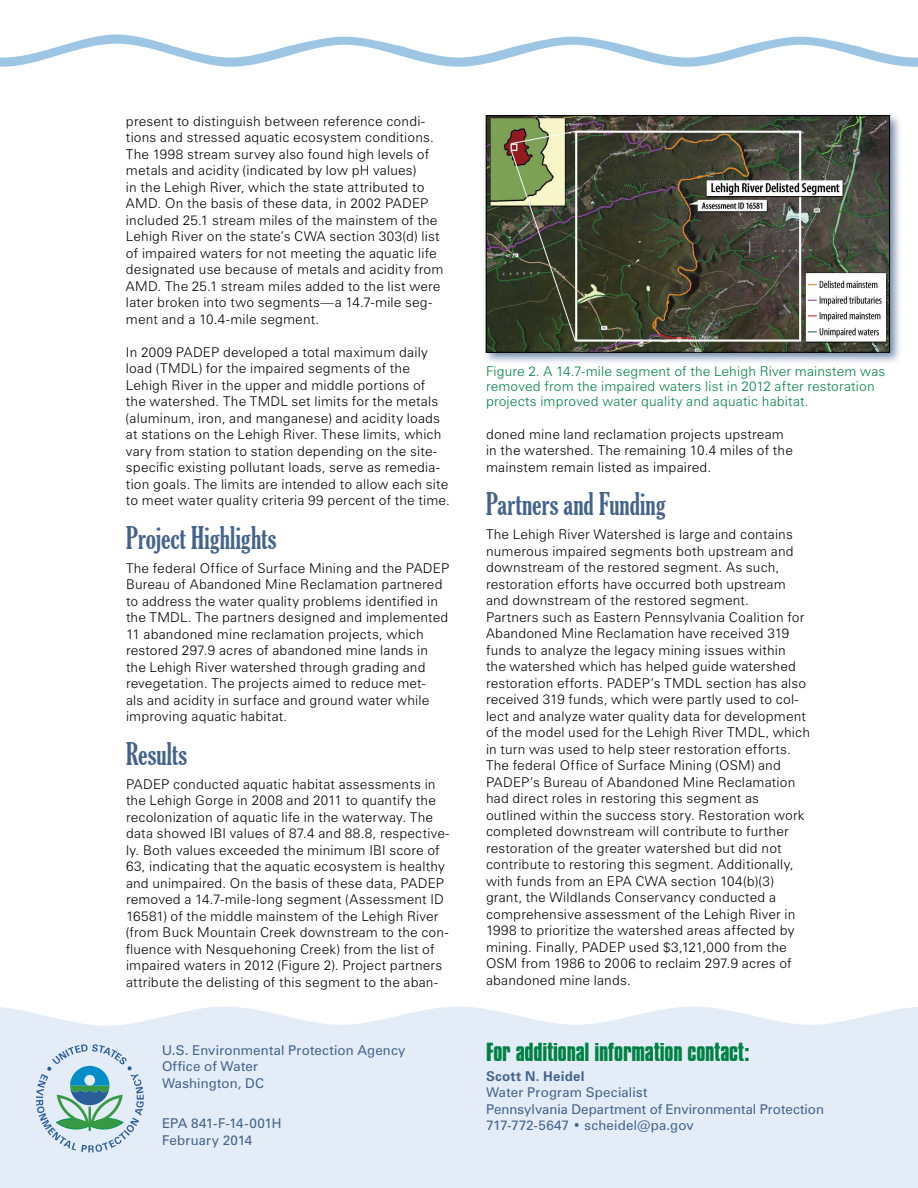
<style>
.page{position:relative;width:918px;height:1188px;background:#fff}
.page>*{position:absolute;margin:0;border:0;box-sizing:border-box;transform-origin:0 0}
.t1{font:extra-condensed 30px "Gloucester";letter-spacing:.005em;color:#43638c}
.t2{font:700 22.5px "Compacta BT";letter-spacing:-.01em;color:#008144}
.t3{font:300 13.5px/16.5px "Zurich BT";letter-spacing:.015em;color:#000}
.t4{font:13.5px/16.5px "Zurich BT";letter-spacing:.01em;color:#43638c}
.t5{font:300 13.5px/15px "Zurich BT";letter-spacing:.015em;color:#008144}
.t6{font:700 13.5px "Zurich BT";letter-spacing:.015em;color:#43638c}
</style>
<div class="page">
<svg style="left:0;top:34px;width:918px;height:33px"></svg>
<div style="left:0;top:1006px;width:918px;height:182px;background:#e4edf7"></div>
<svg style="left:36px;top:1044px;width:108px;height:108px;background:#b3d0d8"></svg>
<div style="left:482px;top:112px;width:420px;height:253px;background:#43638c;opacity:.75"></div>
<img style="left:488px;top:118px;width:400px;height:233px">
<div style="left:486px;top:116px;width:404px;height:237px;border:1px solid #000"></div>
<p class="t3" style="left:126px;top:113px;width:319px">present to distinguish between reference condi&shy;tions and stressed aquatic ecosystem conditions.<br>The 1998 stream survey also found high levels of metals and acidity (indicated by low pH values)<br>in the Lehigh River, which the state attributed to AMD. On the basis of these data, in 2002 PADEP included 25.1 stream miles of the mainstem of the Lehigh River on the state’s CWA section 303(d) list of impaired waters for not meeting the aquatic life designated use because of metals and acidity from AMD. The 25.1 stream miles added to the list were later broken into two segments—a 14.7-mile seg&shy;ment and a 10.4-mile segment.</p>
<p class="t3" style="left:126px;top:344px;width:326px">In 2009 PADEP developed a total maximum daily load (TMDL) for the impaired segments of the Lehigh River in the upper and middle portions of<br>the watershed. The TMDL set limits for the metals (aluminum, iron, and manganese) and acidity loads at stations on the Lehigh River. These limits, which vary from station to station depending on the site&shy;specific existing pollutant loads, serve as remedia&shy;tion goals. The limits are intended to allow each site to meet water quality criteria 99 percent of the time.</p>
<h1 class="t1" style="left:126px;top:521px;width:152px">Project Highlights</h1>
<p class="t3" style="left:126px;top:560px;width:325px">The federal Office of Surface Mining and the PADEP Bureau of Abandoned Mine Reclamation partnered to address the water quality problems identified in the TMDL. The partners designed and implemented 11 abandoned mine reclamation projects, which restored 297.9 acres of abandoned mine lands in the Lehigh River watershed through grading and revegetation. The projects aimed to reduce met-<br>als and acidity in surface and ground water while improving aquatic habitat.</p>
<h1 class="t1" style="left:126px;top:737px;width:63px">Results</h1>
<p class="t3" style="left:126px;top:776px;width:325px">PADEP conducted aquatic habitat assessments in the Lehigh Gorge in 2008 and 2011 to quantify the recolonization of aquatic life in the waterway. The data showed IBI values of 87.4 and 88.8, respective&shy;ly. Both values exceeded the minimum IBI score of 63, indicating that the aquatic ecosystem is healthy and unimpaired. On the basis of these data, PADEP removed a 14.7-mile-long segment (Assessment ID 16581) of the middle mainstem of the Lehigh River (from Buck Mountain Creek downstream to the con&shy;fluence with Nesquehoning Creek) from the list of impaired waters in 2012 (Figure 2). Project partners attribute the delisting of this segment to the aban-</p>
<p class="t4" style="left:162px;top:1042px;width:245px">U.S. Environmental Protection Agency<br>Office of Water<br>Washington, DC</p>
<p class="t4" style="left:162px;top:1115px;width:121px">EPA 841-F-14-001H<br>February 2014</p>
<p class="t5" style="left:486px;top:364px;width:401px">Figure 2. A 14.7-mile segment of the Lehigh River mainstem was removed from the impaired waters list in 2012 after restoration projects improved water quality and aquatic habitat.</p>
<p class="t3" style="left:486px;top:426px;width:308px">doned mine land reclamation projects upstream in the watershed. The remaining 10.4 miles of the mainstem remain listed as impaired.</p>
<h1 class="t1" style="left:486px;top:487px;width:181px">Partners and Funding</h1>
<p class="t3" style="left:486px;top:526px;width:325px">The Lehigh River Watershed is large and contains numerous impaired segments both upstream and downstream of the restored segment. As such, restoration efforts have occurred both upstream and downstream of the restored segment.<br>Partners such as Eastern Pennsylvania Coalition for Abandoned Mine Reclamation have received 319 funds to analyze the legacy mining issues within<br>the watershed which has helped guide watershed restoration efforts. PADEP’s TMDL section has also received 319 funds, which were partly used to col&shy;lect and analyze water quality data for development of the model used for the Lehigh River TMDL, which in turn was used to help steer restoration efforts.<br>The federal Office of Surface Mining (OSM) and PADEP’s Bureau of Abandoned Mine Reclamation had direct roles in restoring this segment as outlined within the success story. Restoration work completed downstream will contribute to further restoration of the greater watershed but did not contribute to restoring this segment. Additionally, with funds from an EPA CWA section 104(b)(3) grant, the Wildlands Conservancy conducted a comprehensive assessment of the Lehigh River in 1998 to prioritize the watershed areas affected by mining. Finally, PADEP used $3,121,000 from the OSM from 1986 to 2006 to reclaim 297.9 acres of abandoned mine lands.</p>
<h2 class="t2" style="left:486px;top:1039px;width:265px">For additional information contact:</h2>
<p class="t6" style="left:486px;top:1068px;width:100px">Scott N. Heidel</p>
<p class="t4" style="left:486px;top:1084px;width:340px">Water Program Specialist<br>Pennsylvania Department of Environmental Protection<br>717-772-5647 • scheidel@pa.gov</p>
</div>
